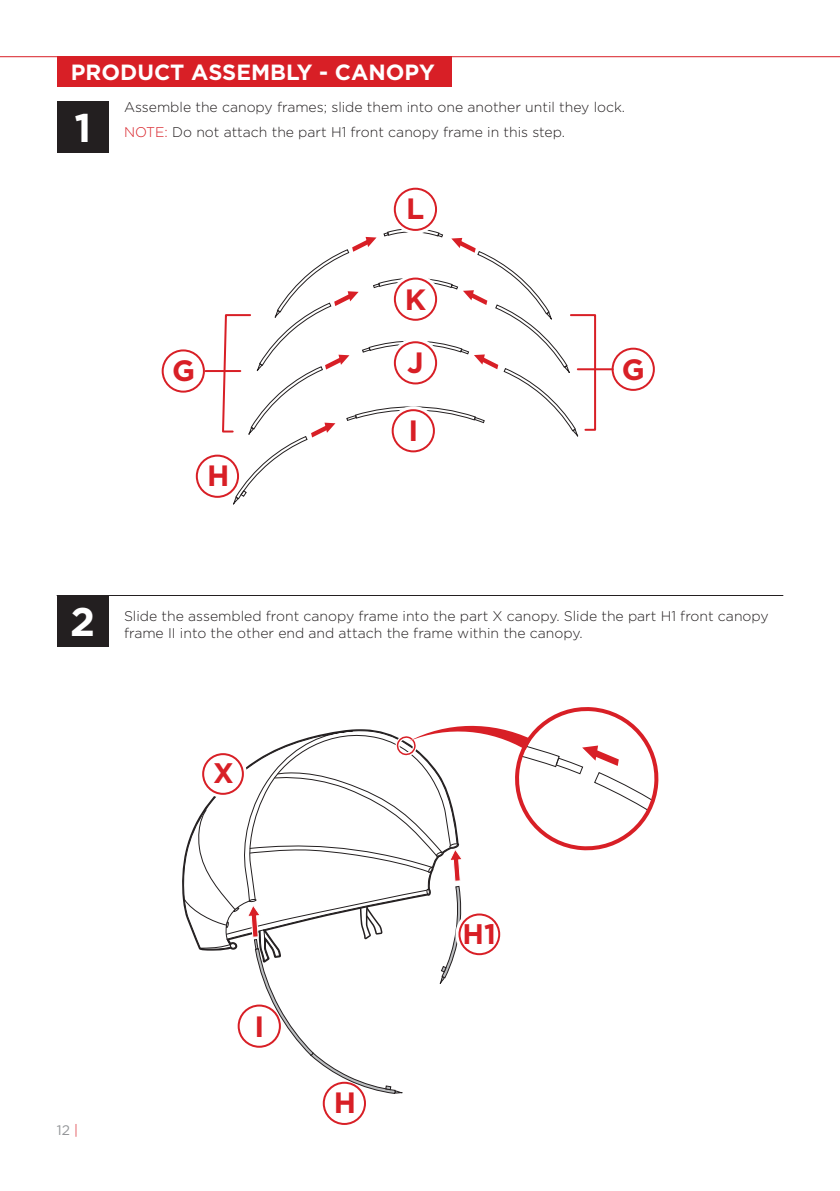
<style>
.page{position:relative;width:840px;height:1191px;background:#fff}
.page>*{position:absolute;margin:0;border:0;box-sizing:border-box;transform-origin:0 0}
.t1{font:700 40px "Gotham";color:#fff}
.t2{font:700 29.4px "Gotham";color:#d81f26}
.t3{font:700 28.2px "Gotham";color:#d81f26}
.t4{font:700 22px "Gotham";color:#fff}
.t5{font:300 14px/24.8px "Gotham";color:#231f20}
.t6{font:13.8px "Gotham";color:#939598}
.s1{color:#d81f26}
.s2{font-weight:300;color:#d81f26}
</style>
<div class="page">
<div style="left:57px;top:57px;width:394px;height:30px;background:#d81f26"></div>
<hr style="left:0;top:56px;width:839px;height:1px;background:#d81f26">
<div style="left:57px;top:101px;width:52px;height:52px;background:#231f20"></div>
<div style="left:57px;top:595px;width:51px;height:52px;background:#231f20"></div>
<hr style="left:57px;top:595px;width:725px;height:1px;background:#231f20">
<svg style="left:608px;top:347px;width:47px;height:44px"></svg>
<div style="left:611px;top:348px;width:43px;height:43px;border:2px solid #d81f26;border-radius:50%"></div>
<hr style="left:577px;top:368px;width:35px;height:2px;background:#d81f26">
<svg style="left:161px;top:187px;width:435px;height:318px"></svg>
<svg style="left:183px;top:707px;width:476px;height:418px"></svg>
<div style="left:202px;top:753px;width:42px;height:42px;border:2px solid #d81f26;border-radius:50%"></div>
<h3 class="t4" style="left:71px;top:58px;width:365px">PRODUCT ASSEMBLY - CANOPY</h3>
<h1 class="t1" style="left:75px;top:102px;width:18px">1</h1>
<p class="t5" style="left:124px;top:94px;width:502px">Assemble the canopy frames; slide them into one another until they lock.<br><span class="s1">NOTE:</span> Do not attach the part H1 front canopy frame in this step.</p>
<h2 class="t2" style="left:406px;top:189px;width:20px">L</h2>
<h2 class="t2" style="left:404px;top:280px;width:23px">K</h2>
<h2 class="t2" style="left:407px;top:343px;width:18px">J</h2>
<h2 class="t2" style="left:172px;top:351px;width:25px">G</h2>
<h2 class="t2" style="left:621px;top:350px;width:25px">G</h2>
<h2 class="t2" style="left:207px;top:456px;width:24px">H</h2>
<h2 class="t2" style="left:408px;top:411px;width:11px">I</h2>
<h1 class="t1" style="left:70px;top:595px;width:26px">2</h1>
<p class="t5" style="left:124px;top:603px;width:645px">Slide the assembled front canopy frame into the part X canopy. Slide the part H1 front canopy</p>
<p class="t5" style="left:124px;top:620px;width:460px">frame II into the other end and attach the frame within the canopy.</p>
<h3 class="t3" style="left:213px;top:754px;width:22px">X</h3>
<p class="t6" style="left:57px;top:1121px;width:23px">12 <span class="s2">|</span></p>
<h2 class="t2" style="left:254px;top:1006px;width:11px">I</h2>
<h2 class="t2" style="left:334px;top:1083px;width:24px">H</h2>
<h3 class="t3" style="left:462px;top:915px;width:35px">H1</h3>
</div>
